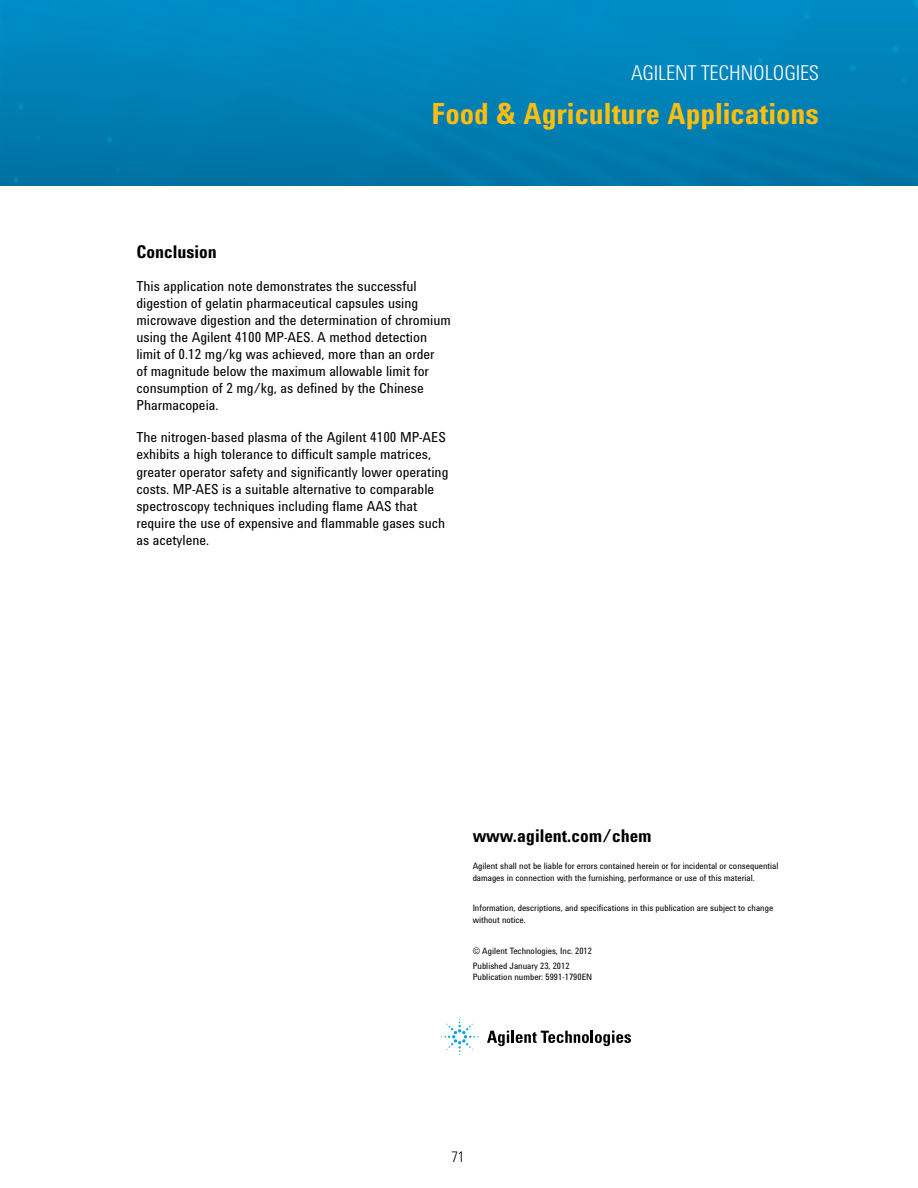
<style>
.page{position:relative;width:918px;height:1188px;background:#fff}
.page>*{position:absolute;margin:0;border:0;box-sizing:border-box;transform-origin:0 0}
.t1{font:700 30px "Agilent Condensed CFF";color:#febe10}
.t2{font:300 21px "Agilent Condensed CFF";color:#fff}
.t3{font:700 18px "Agilent Condensed CFF";color:#000}
.t4{font:300 15px "Agilent Condensed CFF";color:#000}
.t5{font:14.25px/17.1px "Agilent Condensed CFF";color:#000}
.t6{font:9px/11.6px "Agilent Condensed CFF";color:#000}
</style>
<div class="page">
<img style="left:0;top:0;width:918px;height:185px">
<svg style="left:487px;top:1031px;width:144px;height:15px"></svg>
<svg style="left:441px;top:1019px;width:37px;height:36px"></svg>
<h2 class="t2" style="left:631px;top:57px;width:189px">AGILENT TECHNOLOGIES</h2>
<h1 class="t1" style="left:432px;top:91px;width:389px">Food &amp; Agriculture Applications</h1>
<p class="t3" style="left:136px;top:238px;width:82px">Conclusion</p>
<p class="t5" style="left:136px;top:277px;width:316px">This application note demonstrates the successful digestion of gelatin pharmaceutical capsules using microwave digestion and the determination of chromium using the Agilent 4100 MP-AES. A method detection limit of 0.12 mg/kg was achieved, more than an order<br>of magnitude below the maximum allowable limit for consumption of 2 mg/kg, as defined by the Chinese Pharmacopeia.</p>
<p class="t5" style="left:136px;top:428px;width:313px">The nitrogen-based plasma of the Agilent 4100 MP-AES exhibits a high tolerance to difficult sample matrices, greater operator safety and significantly lower operating costs. MP-AES is a suitable alternative to comparable spectroscopy techniques including flame AAS that require the use of expensive and flammable gases such as acetylene.</p>
<p class="t3" style="left:473px;top:823px;width:181px">www.agilent.com/chem</p>
<p class="t6" style="left:473px;top:860px;width:307px">Agilent shall not be liable for errors contained herein or for incidental or consequential damages in connection with the furnishing, performance or use of this material.</p>
<p class="t6" style="left:473px;top:902px;width:302px">Information, descriptions, and specifications in this publication are subject to change without notice.</p>
<p class="t6" style="left:473px;top:942px;width:121px;line-height:15.3px">© Agilent Technologies, Inc. 2012<br>Published January 23, 2012</p>
<p class="t6" style="left:473px;top:971px;width:121px">Publication number: 5991-1790EN</p>
<p class="t4" style="left:451px;top:1145px;width:15px">71</p>
</div>
